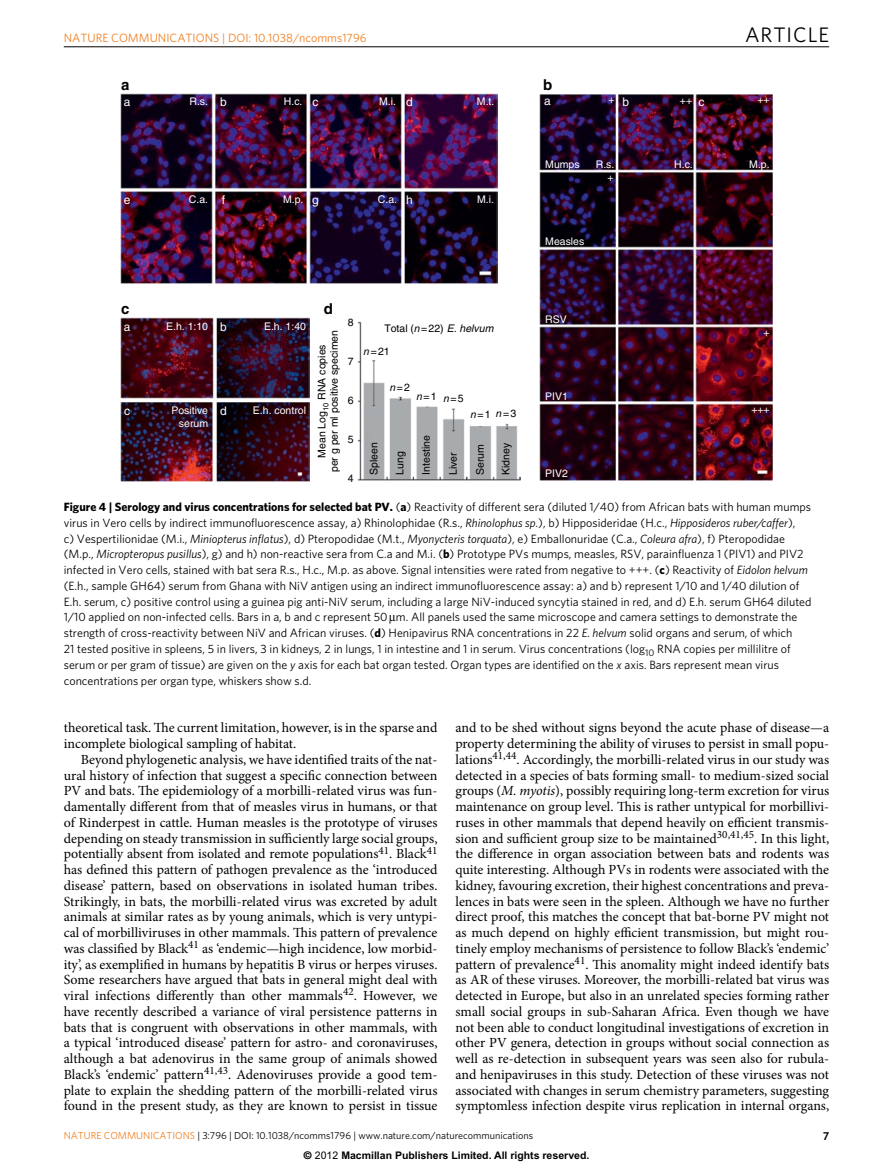
<style>
.page{position:relative;width:893px;height:1174px;background:#fff}
.page>*{position:absolute;margin:0;border:0;box-sizing:border-box;transform-origin:0 0}
.t1{font:21px "Whitney";letter-spacing:.045em;color:#000}
.t2{font:700 15px "Helvetica";color:#000}
.t3{font:13.95px/15.8px "Minion Pro";letter-spacing:-.005em;color:#000;text-align:justify}
.t4{font:12px/15.8px "Whitney";color:#000}
.t5{font:12px "Whitney";color:#ef7f1f}
.t6{font:12px "Helvetica";color:#fff}
.t7{font:10.5px/12.6px "Helvetica";color:#000;text-align:center}
.t8{font:10.5px "Helvetica";color:#fff}
.t9{font:700 10.5px "Arial";color:#000}
.t10{font:10.2px "Whitney";color:#000}
.t11{font:10.2px "Whitney";color:#ef7f1f}
.s1{font-size:12px}
.s2{font-family:"Arial";font-style:italic}
.s3{font-style:italic}
.s4{font-weight:700}
.s5{color:#ef7f1f}
.s6{font-family:"Helvetica"}
.s7{font-weight:400}
</style>
<div class="page">
<hr style="left:64px;top:47px;width:765px;height:1px;background:#000">
<img style="left:540px;top:94px;width:233px;height:386px">
<img style="left:357px;top:322px;width:164px;height:158px">
<img style="left:121px;top:94px;width:376px;height:189px">
<img style="left:120px;top:317px;width:189px;height:164px">
<p class="t5" style="left:64px;top:31px;width:109px">nature communicati</p>
<p class="t5" style="left:196px;top:31px;width:172px">ons | DOI: 10.1038/ncomms1796</p>
<p class="t2" style="left:121px;top:76px;width:10px">a</p>
<p class="t2" style="left:543px;top:76px;width:11px">b</p>
<h1 class="t1" style="left:745px;top:22px;width:86px">ARTICLE</h1>
<p class="t6" style="left:124px;top:95px;width:8px">a</p>
<p class="t8" style="left:189px;top:96px;width:20px">R.s.</p>
<p class="t6" style="left:220px;top:95px;width:8px">b</p>
<p class="t6" style="left:313px;top:95px;width:7px">c</p>
<p class="t6" style="left:544px;top:94px;width:8px">a</p>
<p class="t8" style="left:608px;top:94px;width:22px">+ <span class="s1">b</span></p>
<p class="t6" style="left:698px;top:95px;width:7px">c</p>
<p class="t6" style="left:406px;top:95px;width:8px">d</p>
<p class="t8" style="left:284px;top:96px;width:20px">H.c.</p>
<p class="t8" style="left:379px;top:96px;width:18px">M.i.</p>
<p class="t8" style="left:477px;top:96px;width:19px">M.t.</p>
<p class="t8" style="left:680px;top:94px;width:14px">++</p>
<p class="t8" style="left:757px;top:94px;width:14px">++</p>
<p class="t8" style="left:545px;top:158px;width:36px">Mumps</p>
<p class="t8" style="left:596px;top:158px;width:20px">R.s.</p>
<p class="t8" style="left:607px;top:171px;width:8px">+</p>
<p class="t8" style="left:674px;top:158px;width:20px">H.c.</p>
<p class="t8" style="left:749px;top:158px;width:22px">M.p.</p>
<p class="t6" style="left:124px;top:193px;width:8px">e</p>
<p class="t6" style="left:222px;top:193px;width:5px">f</p>
<p class="t6" style="left:312px;top:193px;width:8px">g</p>
<p class="t6" style="left:406px;top:193px;width:8px">h</p>
<p class="t8" style="left:189px;top:194px;width:21px">C.a.</p>
<p class="t8" style="left:378px;top:194px;width:21px">C.a.</p>
<p class="t8" style="left:283px;top:194px;width:22px">M.p.</p>
<p class="t8" style="left:477px;top:194px;width:18px">M.i.</p>
<p class="t2" style="left:121px;top:299px;width:10px">c</p>
<p class="t2" style="left:324px;top:299px;width:11px">d</p>
<p class="t6" style="left:124px;top:320px;width:8px">a</p>
<p class="t6" style="left:220px;top:320px;width:8px">b</p>
<p class="t8" style="left:166px;top:320px;width:44px">E.h. 1:10</p>
<p class="t8" style="left:264px;top:320px;width:44px">E.h. 1:40</p>
<p class="t6" style="left:124px;top:404px;width:7px">c</p>
<p class="t6" style="left:220px;top:404px;width:8px">d</p>
<p class="t8" style="left:171px;top:405px;width:38px">Positive</p>
<p class="t8" style="left:253px;top:405px;width:55px">E.h. control</p>
<p class="t8" style="left:179px;top:417px;width:31px">serum</p>
<p class="t7" style="left:348px;top:316px;width:7px">8</p>
<p class="t7" style="left:348px;top:355px;width:7px">7</p>
<p class="t7" style="left:348px;top:394px;width:7px">6</p>
<p class="t7" style="left:348px;top:433px;width:7px">5</p>
<p class="t7" style="left:348px;top:472px;width:7px">4</p>
<p class="t7" style="left:315px;top:472px;width:144px;rotate:-90deg">Mean Log<sub>10</sub> RNA copies<br>per g per ml positive specimen</p>
<p class="t7" style="left:384px;top:322px;width:111px">Total (<span class="s2">n</span>=22) <span class="s3">E. helvum</span></p>
<p class="t7" style="left:364px;top:345px;width:28px"><span class="s2">n</span>=21</p>
<p class="t7" style="left:390px;top:381px;width:22px"><span class="s2">n</span>=2</p>
<p class="t7" style="left:416px;top:391px;width:49px"><span class="s2">n</span>=1 <span class="s2">n</span>=5</p>
<p class="t7" style="left:367px;top:475px;width:34px;rotate:-90deg">Spleen</p>
<p class="t7" style="left:393px;top:475px;width:25px;rotate:-90deg">Lung</p>
<p class="t7" style="left:420px;top:475px;width:41px;rotate:-90deg">Intestine</p>
<p class="t7" style="left:470px;top:407px;width:47px"><span class="s2">n</span>=1 <span class="s2">n</span>=3</p>
<p class="t7" style="left:447px;top:475px;width:24px;rotate:-90deg">Liver</p>
<p class="t7" style="left:474px;top:475px;width:32px;rotate:-90deg">Serum</p>
<p class="t7" style="left:499px;top:475px;width:34px;rotate:-90deg">Kidney</p>
<p class="t8" style="left:545px;top:235px;width:41px">Measles</p>
<p class="t8" style="left:545px;top:313px;width:23px">RSV</p>
<p class="t8" style="left:545px;top:390px;width:24px">PIV1</p>
<p class="t8" style="left:545px;top:467px;width:24px">PIV2</p>
<p class="t8" style="left:764px;top:326px;width:8px">+</p>
<p class="t8" style="left:751px;top:403px;width:20px">+++</p>
<p class="t4" style="left:64px;top:499px;width:749px"><span class="s4">Figure 4 | Serology and virus concentrations for selected bat PV.</span> (<span class="s4">a</span>) Reactivity of different sera (diluted 1/40) from African bats with human mumps virus in Vero cells by indirect immunofluorescence assay, a) Rhinolophidae (R.s., <span class="s3">Rhinolophus sp</span>.), b) Hipposideridae (H.c., <span class="s3">Hipposideros ruber/caffer</span>),<br>c) Vespertilionidae (M.i., <span class="s3">Miniopterus inflatus</span>), d) Pteropodidae (M.t., <span class="s3">Myonycteris torquata</span>), e) Emballonuridae (C.a., <span class="s3">Coleura afra</span>), f) Pteropodidae (M.p., <span class="s3">Micropteropus pusillus</span>), g) and h) non-reactive sera from C.a and M.i. (<span class="s4">b</span>) Prototype PVs mumps, measles, RSV, parainfluenza 1 (PIV1) and PIV2 infected in Vero cells, stained with bat sera R.s., H.c., M.p. as above. Signal intensities were rated from negative to +++. (<span class="s4">c</span>) Reactivity of <span class="s3">Eidolon helvum </span>(E.h., sample GH64) serum from Ghana with N iV antigen using an indirect immunofluorescence assay: a) and b) represent 1/10 and 1/40 dilution of E.h. serum, c) positive control using a guinea pig anti-N iV serum, including a large N iV-induced syncytia stained in red, and d) E.h. serum GH64 diluted 1/10 applied on non-infected cells. Bars in a, b and c represent 50 m. All panels used the same microscope and camera settings to demonstrate the strength of cross-reactivity between N iV and African viruses. (<span class="s4">d</span>) Henipavirus RNA concentrations in 22 <span class="s3">E. helvum</span> solid organs and serum, of which<br>21 tested positive in spleens, 5 in livers, 3 in kidneys, 2 in lungs, 1 in intestine and 1 in serum. Virus concentrations (log<sub>10</sub> RNA copies per millilitre of serum or per gram of tissue) are given on the <span class="s3">y</span> axis for each bat organ tested. Organ types are identified on the <span class="s3">x</span> axis. Bars represent mean virus concentrations per organ type, whiskers show s.d.</p>
<p class="t3" style="left:64px;top:720px;width:375px">theoretical task. The current limitation, however, is in the sparse and incomplete biological sampling of habitat.</p>
<p class="t3" style="left:64px;top:751px;width:375px;text-indent:17px">Beyond phylogenetic analysis, we have identified traits of the nat&shy;ural history of infection that suggest a specific connection between PV and bats. The epidemiology of a morbilli-related virus was fun&shy;damentally different from that of measles virus in humans, or that of Rinderpest in cattle. Human measles is the prototype of viruses depending on steady transmission in sufficiently large social groups, potentially absent from isolated and remote populations<sup>41</sup>. Black<sup>41 </sup>has defined this pattern of pathogen prevalence as the ‘introduced disease’ pattern, based on observations in isolated human tribes.<br>Strikingly, in bats, the morbilli-related virus was excreted by adult animals at similar rates as by young animals, which is very untypi&shy;cal of morbilliviruses in other mammals. This pattern of prevalence was classified by Black<sup>41</sup> as ‘endemic—high incidence, low morbid&shy;ity’, as exemplified in humans by hepatitis B virus or herpes viruses.<br>Some researchers have argued that bats in general might deal with viral infections differently than other mammals<sup>42</sup>. However, we have recently described a variance of viral persistence patterns in bats that is congruent with observations in other mammals, with a typical ‘introduced disease’ pattern for astro- and coronaviruses, although a bat adenovirus in the same group of animals showed Black’s ‘endemic’ pattern<sup>41,43</sup>. Adenoviruses provide a good tem&shy;plate to explain the shedding pattern of the morbilli-related virus found in the present study, as they are known to persist in tissue</p>
<p class="t3" style="left:455px;top:720px;width:375px">and to be shed without signs beyond the acute phase of disease—a property determining the ability of viruses to persist in small popu&shy;lations<sup>41,44</sup>. Accordingly, the morbilli-related virus in our study was detected in a species of bats forming small- to medium-sized social groups (<span class="s3">M. myotis</span>), possibly requiring long-term excretion for virus maintenance on group level. This is rather untypical for morbillivi&shy;ruses in other mammals that depend heavily on efficient transmis&shy;sion and sufficient group size to be maintained<sup>30,41,45</sup>. In this light, the difference in organ association between bats and rodents was quite interesting. Although PVs in rodents were associated with the kidney, favouring excretion, their highest concentrations and preva&shy;lences in bats were seen in the spleen. Although we have no further direct proof, this matches the concept that bat-borne PV might not as much depend on highly efficient transmission, but might rou&shy;tinely employ mechanisms of persistence to follow Black’s ‘endemic’ pattern of prevalence<sup>41</sup>. This anomality might indeed identify bats as AR of these viruses. Moreover, the morbilli-related bat virus was detected in Europe, but also in an unrelated species forming rather small social groups in sub-Saharan Africa. Even though we have not been able to conduct longitudinal investigations of excretion in other PV genera, detection in groups without social connection as well as re-detection in subsequent years was seen also for rubula&shy;and henipaviruses in this study. Detection of these viruses was not associated with changes in serum chemistry parameters, suggesting symptomless infection despite virus replication in internal organs,</p>
<p class="t11" style="left:64px;top:1129px;width:93px">nature communicati</p>
<p class="t10" style="left:175px;top:1129px;width:359px"><span class="s5">ons</span> | 3:796 | DOI: 10.1038/ncomms1796 | www.nature.com/naturecommunications</p>
<p class="t9" style="left:304px;top:1149px;width:287px"><span class="s6">©</span> <span class="s7">2012</span> Macmillan Publishers Limited. All rights reserved.</p>
</div>
